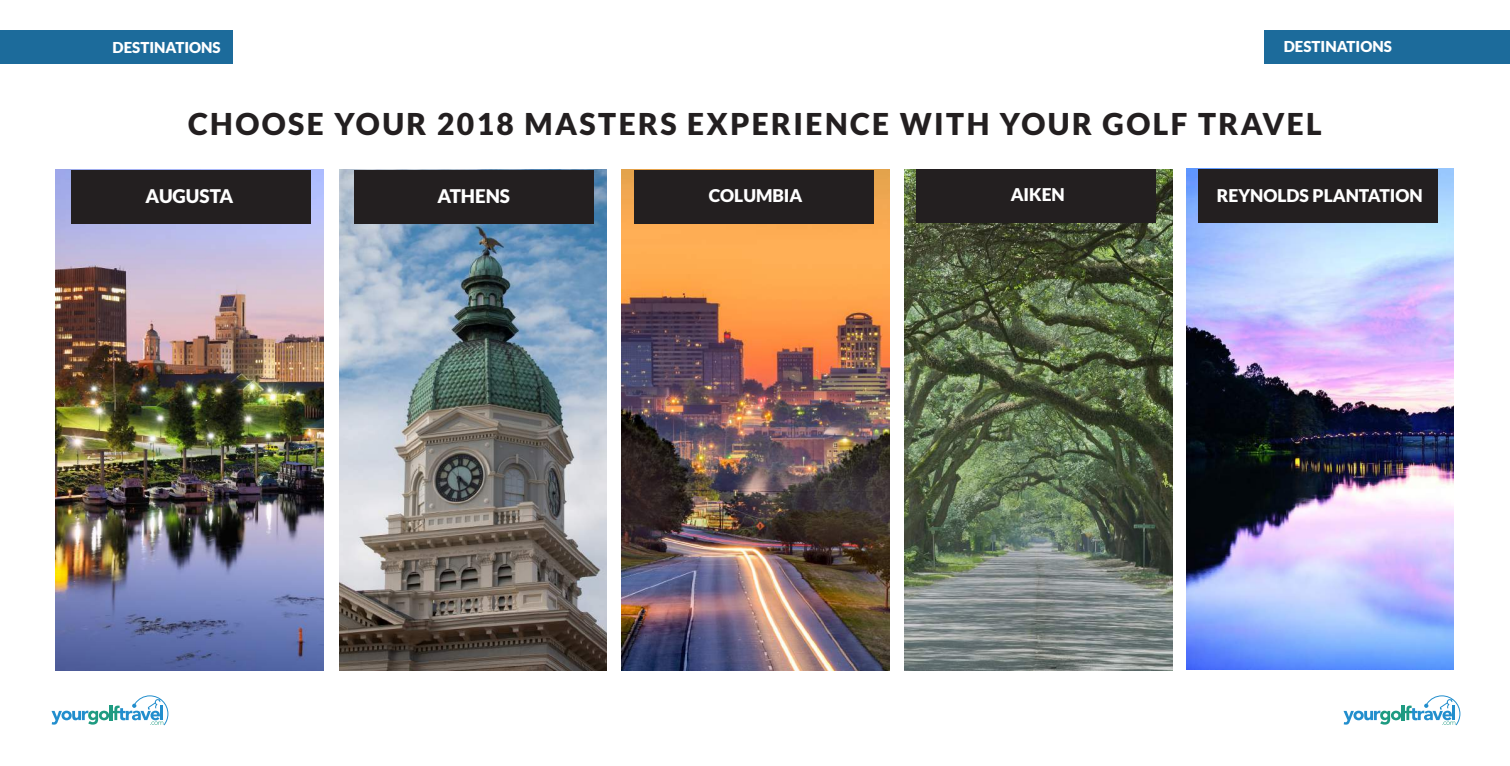
<style>
.page{position:relative;width:1510px;height:766px;background:#fff}
.page>*{position:absolute;margin:0;border:0;box-sizing:border-box;transform-origin:0 0}
.t1{font:900 30px "Lato";letter-spacing:.08em;color:#231f20}
.t2{font:900 18.75px "Lato";color:#fff}
.t3{font:900 17.5px "Lato";color:#fff}
.t4{font:900 15px "Lato";color:#fff}
</style>
<div class="page">
<svg style="left:52px;top:695px;width:116px;height:30px"></svg>
<svg style="left:1343px;top:695px;width:117px;height:30px"></svg>
<img style="left:56px;top:169px;width:267px;height:501px">
<div style="left:71px;top:170px;width:239px;height:53px;background:#231f20"></div>
<img style="left:1186px;top:169px;width:267px;height:500px">
<div style="left:1198px;top:169px;width:239px;height:54px;background:#231f20"></div>
<div style="left:0;top:30px;width:232px;height:34px;background:#1c6b9b"></div>
<img style="left:622px;top:169px;width:267px;height:501px">
<div style="left:634px;top:170px;width:239px;height:54px;background:#231f20"></div>
<div style="left:1264px;top:30px;width:245px;height:34px;background:#1c6b9b"></div>
<img style="left:904px;top:169px;width:268px;height:501px">
<div style="left:916px;top:169px;width:239px;height:53px;background:#231f20"></div>
<img style="left:339px;top:169px;width:267px;height:501px">
<div style="left:354px;top:170px;width:239px;height:54px;background:#231f20"></div>
<p class="t4" style="left:113px;top:39px;width:109px">DESTINATIONS</p>
<p class="t4" style="left:1283px;top:38px;width:109px">DESTINATIONS</p>
<p class="t1" style="left:188px;top:106px;width:1135px">CHOOSE YOUR 2018 MASTERS EXPERIENCE WITH YOUR GOLF TRAVEL</p>
<p class="t2" style="left:437px;top:185px;width:74px">ATHENS</p>
<p class="t3" style="left:1010px;top:184px;width:56px">AIKEN</p>
<p class="t2" style="left:146px;top:185px;width:89px">AUGUSTA</p>
<p class="t3" style="left:1217px;top:185px;width:207px">REYNOLDS PLANTATION</p>
<p class="t3" style="left:709px;top:186px;width:95px">COLUMBIA</p>
</div>
